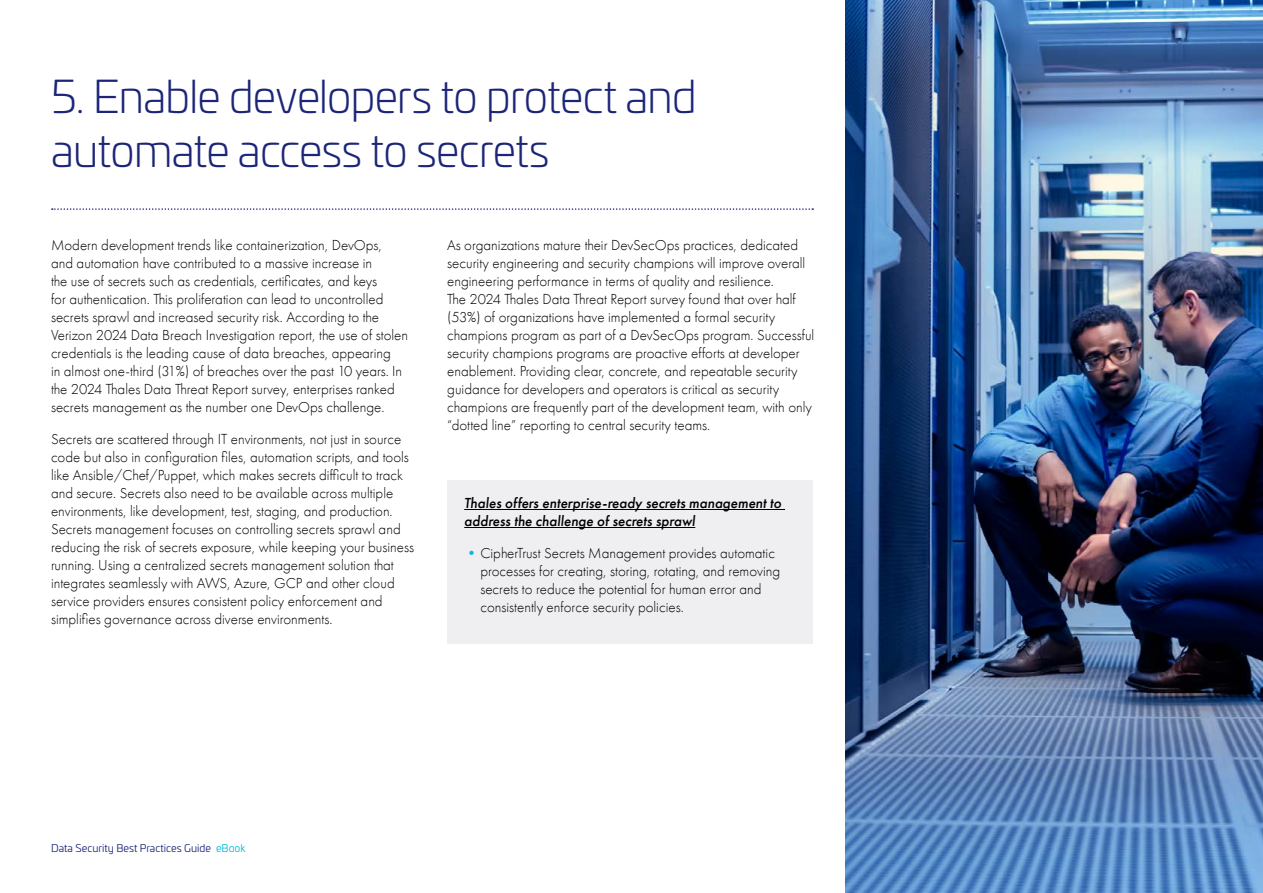
<style>
.page{position:relative;width:1263px;height:893px;background:#fff}
.page>*{position:absolute;margin:0;border:0;box-sizing:border-box;transform-origin:0 0}
.t1{font:300 45px/54px "Univia Pro";letter-spacing:-.025em;color:#1c2578}
.t2{font:300 15px/18px "Futura PT";color:#000}
.t3{font:500 15px/18px "Futura PT";color:#000}
.t4{font:10.5px "Univia Pro";color:#1c2578}
.s1{font-weight:400;color:#00bcdf}
.s2{color:#0bd}
</style>
<div class="page">
<div style="left:447px;top:480px;width:366px;height:163px;background:#efeff2"></div>
<hr style="left:464px;top:509px;width:321px;height:1px;background:#000">
<hr style="left:464px;top:527px;width:231px;height:1px;background:#000">
<svg style="left:52px;top:208px;width:761px;height:2px"></svg>
<img style="left:845px;top:0;width:418px;height:893px">
<h1 class="t1" style="left:51px;top:67px;width:647px">5. Enable developers to protect and automate access to secrets</h1>
<p class="t2" style="left:51px;top:236px;width:359px">Modern development trends like containerization, DevOps,<br>and automation have contributed to a massive increase in<br>the use of secrets such as credentials, certificates, and keys<br>for authentication. This proliferation can lead to uncontrolled secrets sprawl and increased security risk. According to the Verizon 2024 Data Breach Investigation report, the use of stolen credentials is the leading cause of data breaches, appearing<br>in almost one-third (31%) of breaches over the past 10 years. In the 2024 Thales Data Threat Report survey, enterprises ranked secrets management as the number one DevOps challenge.</p>
<p class="t2" style="left:51px;top:430px;width:365px">Secrets are scattered through IT environments, not just in source code but also in configuration files, automation scripts, and tools like Ansible/Chef/Puppet, which makes secrets difficult to track and secure. Secrets also need to be available across multiple environments, like development, test, staging, and production.<br>Secrets management focuses on controlling secrets sprawl and reducing the risk of secrets exposure, while keeping your business running. Using a centralized secrets management solution that integrates seamlessly with AWS, Azure, GCP and other cloud service providers ensures consistent policy enforcement and simplifies governance across diverse environments.</p>
<p class="t2" style="left:447px;top:236px;width:369px">As organizations mature their DevSecOps practices, dedicated security engineering and security champions will improve overall engineering performance in terms of quality and resilience.<br>The 2024 Thales Data Threat Report survey found that over half (53%) of organizations have implemented a formal security champions program as part of a DevSecOps program. Successful security champions programs are proactive efforts at developer enablement. Providing clear, concrete, and repeatable security guidance for developers and operators is critical as security champions are frequently part of the development team, with only “dotted line” reporting to central security teams.</p>
<p class="t3" style="left:464px;top:494px;width:321px">Thales offers enterprise-ready secrets management to address the challenge of secrets sprawl</p>
<p class="t2" style="left:480px;top:544px;width:301px;text-indent:-16px"><span class="s1">•</span>CipherTrust Secrets Management provides automatic processes for creating, storing, rotating, and removing secrets to reduce the potential for human error and consistently enforce security policies.</p>
<p class="t4" style="left:51px;top:841px;width:196px">Data Security Best Practices Guide <span class="s2">eBook</span></p>
</div>
